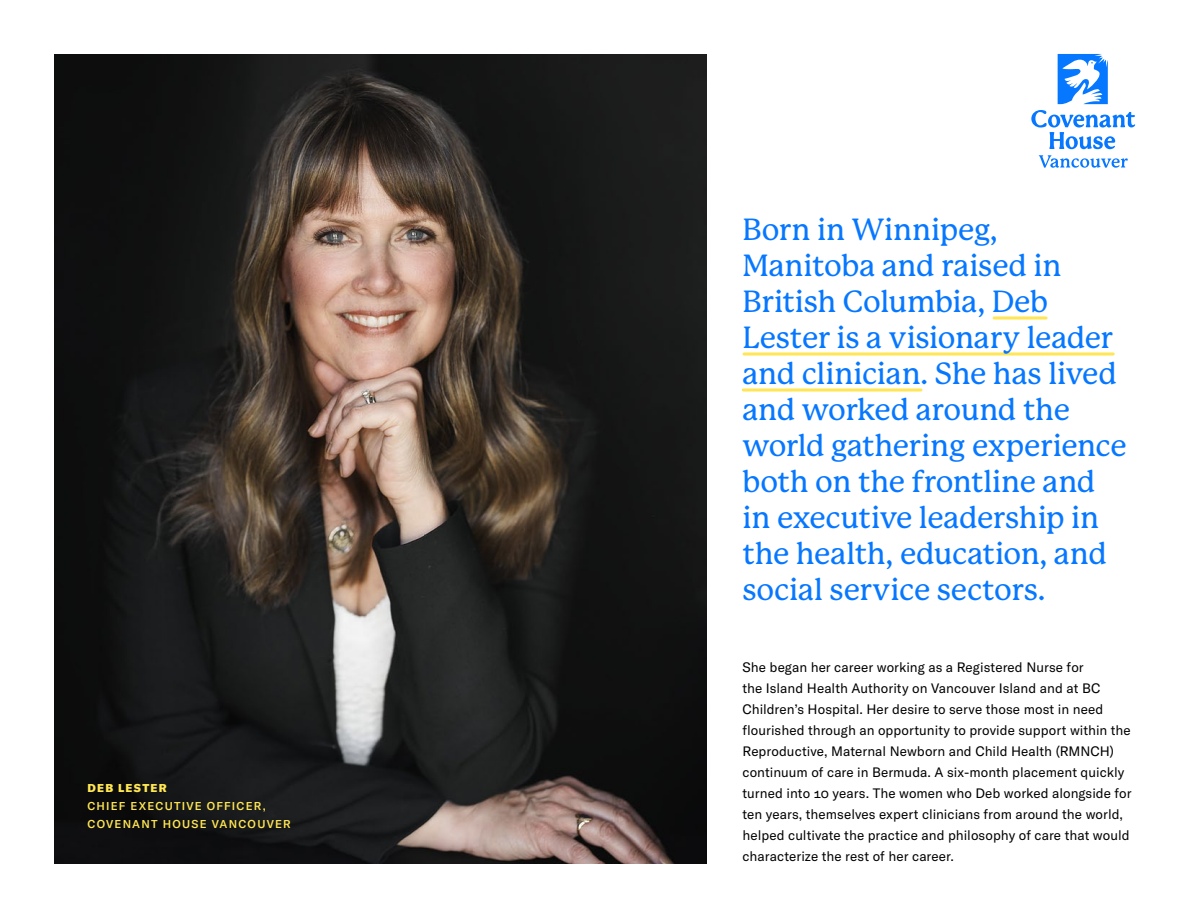
<style>
.page{position:relative;width:1188px;height:918px;background:#fff}
.page>*{position:absolute;margin:0;border:0;box-sizing:border-box;transform-origin:0 0}
.t1{font:500 30px/36px "P Mackinac Pro";letter-spacing:-.01em;color:#0677ff}
.t2{font:13.5px/21px "GT America";letter-spacing:.005em;color:#000}
.t3{font:500 11.25px/18px "GT America";letter-spacing:.11em;color:#ffe652}
.t4{font:900 11.25px "GT America";letter-spacing:.115em;color:#ffe652}
</style>
<div class="page">
<svg style="left:744px;top:352px;width:369px;height:4px"></svg>
<img style="left:54px;top:54px;width:652px;height:810px">
<svg style="left:994px;top:316px;width:52px;height:4px"></svg>
<svg style="left:743px;top:388px;width:178px;height:4px"></svg>
<svg style="left:1031px;top:110px;width:104px;height:39px"></svg>
<svg style="left:1058px;top:54px;width:50px;height:50px"></svg>
<svg style="left:1039px;top:155px;width:89px;height:13px"></svg>
<p class="t4" style="left:87px;top:781px;width:81px">DEB LESTER</p>
<p class="t3" style="left:87px;top:797px;width:205px">CHIEF EXECUTIVE OFFICER,<br>COVENANT HOUSE VANCOUVER</p>
<p class="t1" style="left:742px;top:212px;width:386px">Born in Winnipeg,<br>Manitoba and raised in<br>British Columbia, Deb<br>Lester is a visionary leader and clinician. She has lived and worked around the world gathering experience both on the frontline and in executive leadership in the health, education, and social service sectors.</p>
<p class="t2" style="left:742px;top:657px;width:391px">She began her career working as a Registered Nurse for<br>the Island Health Authority on Vancouver Island and at BC Children’s Hospital. Her desire to serve those most in need flourished through an opportunity to provide support within the Reproductive, Maternal Newborn and Child Health (RMNCH) continuum of care in Bermuda. A six-month placement quickly turned into 10 years. The women who Deb worked alongside for ten years, themselves expert clinicians from around the world, helped cultivate the practice and philosophy of care that would characterize the rest of her career.</p>
</div>
